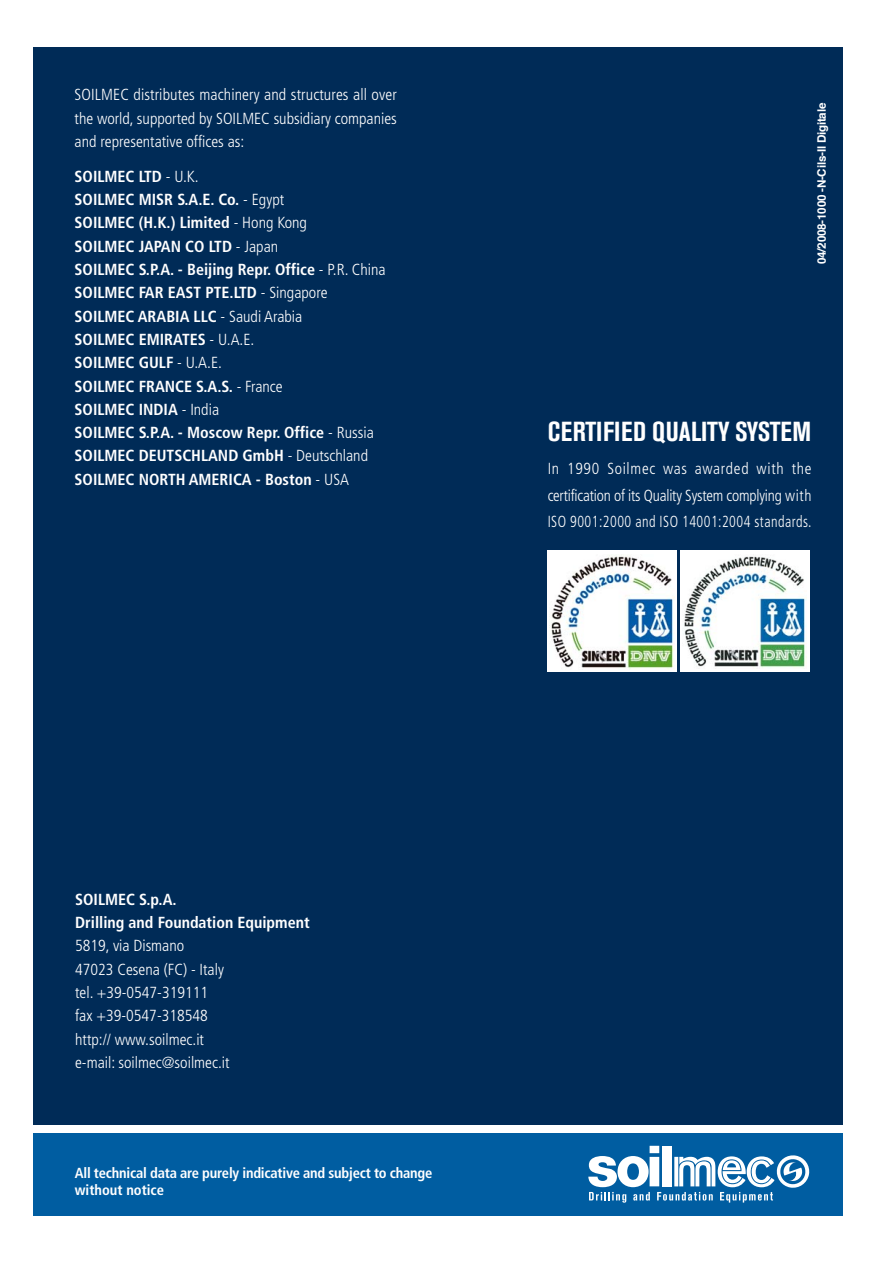
<style>
.page{position:relative;width:893px;height:1263px;background:#fff}
.page>*{position:absolute;margin:0;border:0;box-sizing:border-box;transform-origin:0 0}
.t1{font:700 condensed 27.3px "Akzidenz Grotesk BE";letter-spacing:.005em;color:#fff}
.t2{font:700 condensed 16.05px/23.2px "Frutiger";color:#fff}
.t3{font:300 condensed 16.05px/23.2px "Frutiger";color:#fff;text-align:justify}
.t4{font:700 condensed 14.55px/17.4px "Frutiger";letter-spacing:-.015em;color:#fff}
.t5{font:700 11.7px "Helvetica";letter-spacing:-.02em;color:#fff}
.s1{font-weight:300}
</style>
<div class="page">
<div style="left:33px;top:1133px;width:810px;height:83px;background:#005da1"></div>
<div style="left:34px;top:47px;width:809px;height:1078px;background:#002b57"></div>
<div style="left:547px;top:551px;width:129px;height:121px;background:#fff"></div>
<img style="left:551px;top:554px;width:123px;height:115px">
<div style="left:680px;top:551px;width:129px;height:121px;background:#fff"></div>
<img style="left:684px;top:556px;width:122px;height:112px">
<svg style="left:588px;top:1146px;width:222px;height:57px"></svg>
<p class="t3" style="left:75px;top:84px;width:324px">SOILMEC distributes machinery and structures all over the world, supported by SOILMEC subsidiary companies and representative offices as:</p>
<p class="t2" style="left:75px;top:166px;width:312px">SOILMEC LTD <span class="s1">- U.K.<br></span>SOILMEC MISR S.A.E. Co. <span class="s1">- Egypt<br></span>SOILMEC (H.K.) Limited <span class="s1">- Hong Kong<br></span>SOILMEC JAPAN CO LTD <span class="s1">- Japan<br></span>SOILMEC S.P.A. - Beijing Repr. Office <span class="s1">- P.R. China<br></span>SOILMEC FAR EAST PTE.LTD <span class="s1">- Singapore<br></span>SOILMEC ARABIA LLC <span class="s1">- Saudi Arabia<br></span>SOILMEC EMIRATES <span class="s1">- U.A.E.<br></span>SOILMEC GULF <span class="s1">- U.A.E.<br></span>SOILMEC FRANCE S.A.S. <span class="s1">- France<br></span>SOILMEC INDIA <span class="s1">- India<br></span>SOILMEC S.P.A. - Moscow Repr. Office <span class="s1">- Russia<br></span>SOILMEC DEUTSCHLAND GmbH <span class="s1">- Deutschland<br></span>SOILMEC NORTH AMERICA - Boston <span class="s1">- USA</span></p>
<p class="t5" style="left:816px;top:264px;width:163px;rotate:-90deg">04/2008-1000 -N-Cils-Il Digitale</p>
<h1 class="t1" style="left:547px;top:422px;width:265px">CERTIFIED QUALITY SYSTEM</h1>
<p class="t3" style="left:547px;top:457px;width:265px;line-height:26.2px">In 1990 Soilmec was awarded with the certification of its Quality System complying with ISO 9001:2000 and ISO 14001:2004 standards.</p>
<p class="t2" style="left:75px;top:889px;width:236px">SOILMEC S.p.A.<br>Drilling and Foundation Equipment</p>
<p class="t3" style="left:75px;top:935px;width:156px;text-align:left">5819, via Dismano<br>47023 Cesena (FC) - Italy tel. +39-0547-319111 fax +39-0547-318548 http:// www.soilmec.it e-mail: soilmec@soilmec.it</p>
<p class="t4" style="left:75px;top:1165px;width:359px">All technical data are purely indicative and subject to change without notice</p>
</div>
